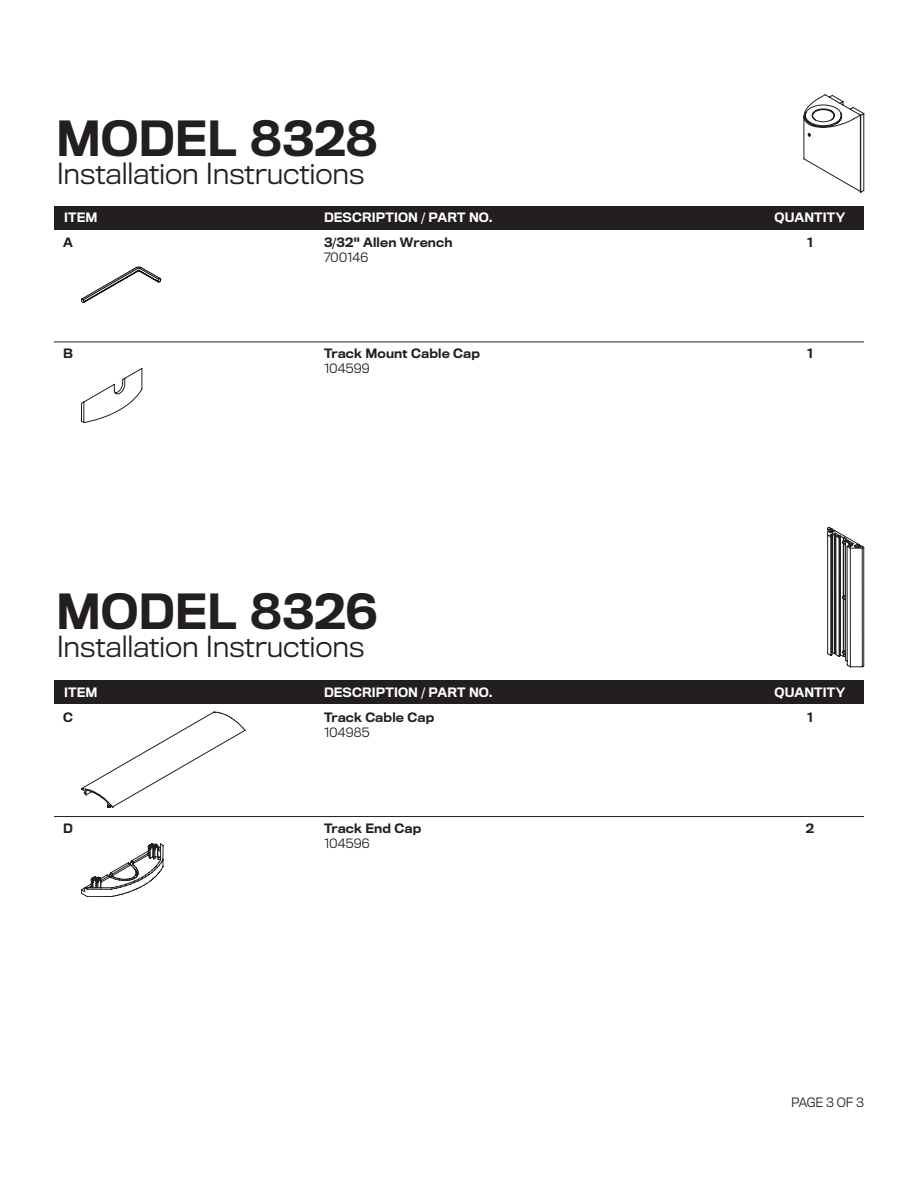
<style>
.page{position:relative;width:918px;height:1188px;background:#fff}
.page>*{position:absolute;margin:0;border:0;box-sizing:border-box;transform-origin:0 0}
.t1{font:500 45px "Titling Gothic FB";color:#231f20}
.Subhead{font:300 27px "Titling Gothic FB";letter-spacing:-.01em;color:#231f20}
.t2{font:500 12px "Titling Gothic FB";letter-spacing:.015em;color:#231f20}
.t3{font:500 12px "Titling Gothic FB";letter-spacing:.01em;color:#fff}
.t4{font:300 12px "Titling Gothic FB";letter-spacing:.015em;color:#231f20}
</style>
<div class="page">
<div style="left:54px;top:206px;width:810px;height:23px;background:#231f20"></div>
<hr style="left:54px;top:342px;width:810px;height:1px;background:#231f20">
<svg style="left:81px;top:368px;width:61px;height:55px"></svg>
<svg style="left:81px;top:267px;width:80px;height:36px"></svg>
<div style="left:54px;top:681px;width:810px;height:23px;background:#231f20"></div>
<hr style="left:54px;top:816px;width:810px;height:1px;background:#231f20">
<svg style="left:81px;top:844px;width:82px;height:53px"></svg>
<svg style="left:81px;top:712px;width:164px;height:96px"></svg>
<svg style="left:827px;top:527px;width:37px;height:140px"></svg>
<svg style="left:803px;top:94px;width:61px;height:99px"></svg>
<p class="t1" style="left:56px;top:111px;width:323px">MODEL 8328</p>
<p class="Subhead" style="left:57px;top:158px;width:310px">Installation Instructions</p>
<p class="t3" style="left:64px;top:211px;width:35px">ITEM</p>
<p class="t3" style="left:324px;top:211px;width:170px">DESCRIPTION / PART NO.</p>
<p class="t3" style="left:775px;top:211px;width:72px">QUANTITY</p>
<p class="t2" style="left:63px;top:235px;width:11px">A</p>
<p class="t2" style="left:324px;top:235px;width:130px">3/32" Allen Wrench</p>
<p class="t2" style="left:807px;top:235px;width:7px">1</p>
<p class="t4" style="left:324px;top:251px;width:46px">700146</p>
<p class="t2" style="left:63px;top:346px;width:11px">B</p>
<p class="t2" style="left:324px;top:346px;width:158px">Track Mount Cable Cap</p>
<p class="t2" style="left:807px;top:346px;width:7px">1</p>
<p class="t4" style="left:324px;top:362px;width:47px">104599</p>
<p class="t1" style="left:56px;top:584px;width:323px">MODEL 8326</p>
<p class="Subhead" style="left:57px;top:631px;width:310px">Installation Instructions</p>
<p class="t3" style="left:64px;top:685px;width:35px">ITEM</p>
<p class="t3" style="left:324px;top:685px;width:170px">DESCRIPTION / PART NO.</p>
<p class="t3" style="left:775px;top:685px;width:72px">QUANTITY</p>
<p class="t2" style="left:63px;top:710px;width:11px">C</p>
<p class="t2" style="left:324px;top:710px;width:112px">Track Cable Cap</p>
<p class="t2" style="left:807px;top:710px;width:7px">1</p>
<p class="t4" style="left:324px;top:725px;width:47px">104985</p>
<p class="t2" style="left:63px;top:821px;width:11px">D</p>
<p class="t2" style="left:324px;top:821px;width:99px">Track End Cap</p>
<p class="t2" style="left:806px;top:821px;width:10px">2</p>
<p class="t4" style="left:324px;top:836px;width:47px">104596</p>
<p class="t4" style="left:791px;top:1095px;width:74px">PAGE 3 OF 3</p>
</div>
